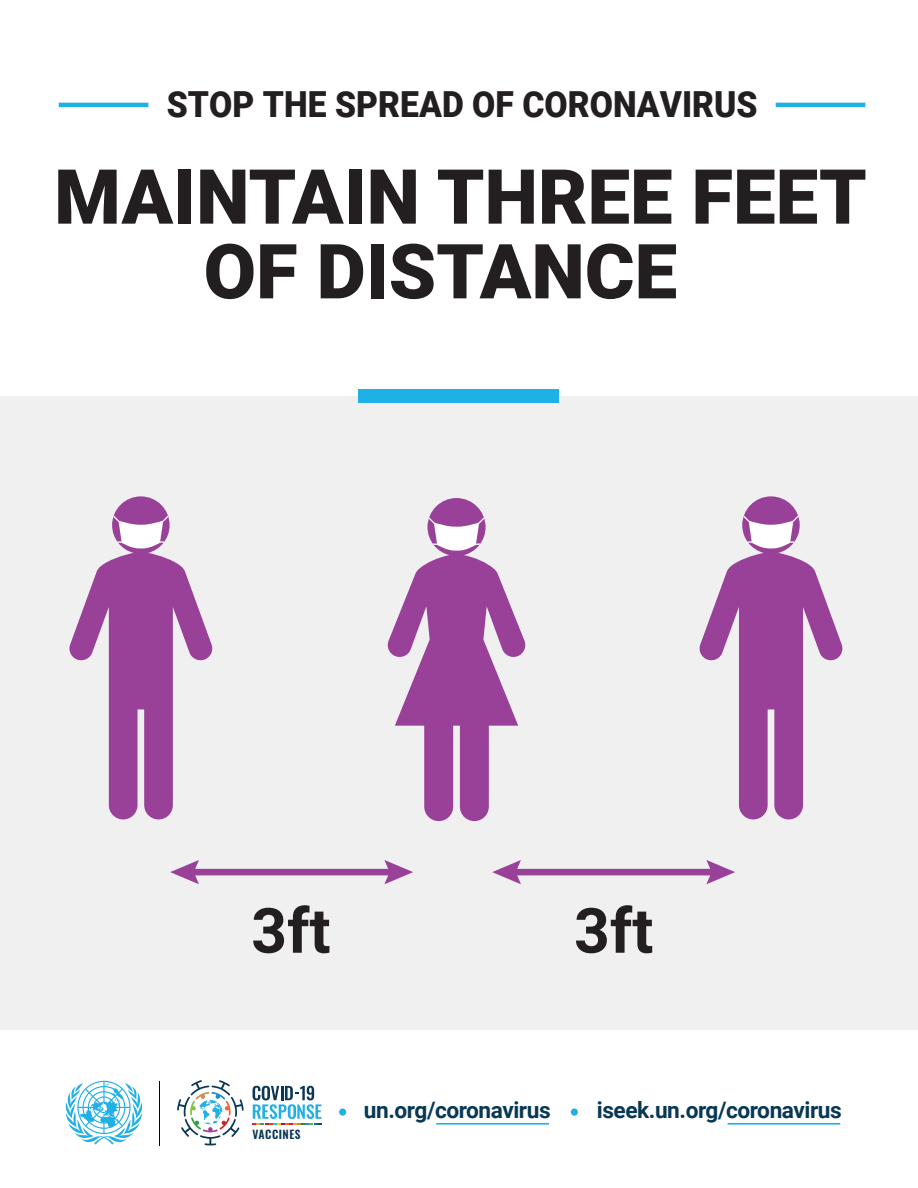
<style>
.page{position:relative;width:918px;height:1188px;background:#fff}
.page>*{position:absolute;margin:0;border:0;box-sizing:border-box;transform-origin:0 0}
.t1{font:900 76.05px/74.7px "Roboto";color:#231f20;text-align:center}
.t2{font:700 62.4px "Roboto";color:#231f20}
.t3{font:900 36px "Roboto";color:#231f20;scale:.94 1}
.t4{font:700 22.65px "Roboto";letter-spacing:-.02em;color:#093855}
.t5{font:600 11.4px "Oswald";letter-spacing:.04em;color:#0b3756}
</style>
<div class="page">
<div style="left:0;top:396px;width:918px;height:634px;background:#f0f0f0"></div>
<svg style="left:65px;top:1081px;width:78px;height:64px"></svg>
<hr style="left:160px;top:1081px;width:1px;height:64px;background:#050504">
<svg style="left:177px;top:1080px;width:67px;height:65px"></svg>
<svg style="left:252px;top:1086px;width:70px;height:39px"></svg>
<hr style="left:436px;top:1123px;width:113px;height:2px;background:#1fb0e6">
<hr style="left:728px;top:1123px;width:112px;height:2px;background:#1fb0e6">
<div style="left:339px;top:1109px;width:7px;height:7px;background:#1fb0e6;border-radius:50%"></div>
<div style="left:571px;top:1109px;width:7px;height:7px;background:#1fb0e6;border-radius:50%"></div>
<hr style="left:776px;top:103px;width:89px;height:4px;background:#1fb0e6">
<hr style="left:59px;top:103px;width:89px;height:4px;background:#1fb0e6">
<div style="left:508px;top:869px;width:211px;height:6px;background:#994198;border-radius:3px"></div>
<svg style="left:492px;top:860px;width:29px;height:24px"></svg>
<svg style="left:706px;top:860px;width:29px;height:24px"></svg>
<div style="left:186px;top:869px;width:211px;height:6px;background:#994198;border-radius:3px"></div>
<svg style="left:170px;top:860px;width:29px;height:24px"></svg>
<svg style="left:384px;top:860px;width:29px;height:24px"></svg>
<svg style="left:699px;top:496px;width:144px;height:323px"></svg>
<svg style="left:743px;top:515px;width:56px;height:33px"></svg>
<svg style="left:387px;top:498px;width:139px;height:323px;fill:#994198"></svg>
<svg style="left:429px;top:517px;width:55px;height:34px"></svg>
<svg style="left:69px;top:496px;width:144px;height:323px"></svg>
<svg style="left:113px;top:515px;width:55px;height:33px"></svg>
<div style="left:358px;top:389px;width:201px;height:14px;background:#1fb0e6"></div>
<h3 class="t3" style="left:167px;top:79px;width:630px">STOP THE SPREAD OF CORONAVIRUS</h3>
<h1 class="t1" style="left:54px;top:156px;width:814px">MAINTAIN THREE FEET<br>OF DISTANCE</h1>
<h2 class="t2" style="left:251px;top:887px;width:81px">3ft</h2>
<h2 class="t2" style="left:574px;top:887px;width:81px">3ft</h2>
<p class="t5" style="left:252px;top:1128px;width:50px">VACCINES</p>
<p class="t4" style="left:364px;top:1094px;width:188px">un.org/coronavirus</p>
<p class="t4" style="left:597px;top:1094px;width:246px">iseek.un.org/coronavirus</p>
</div>
